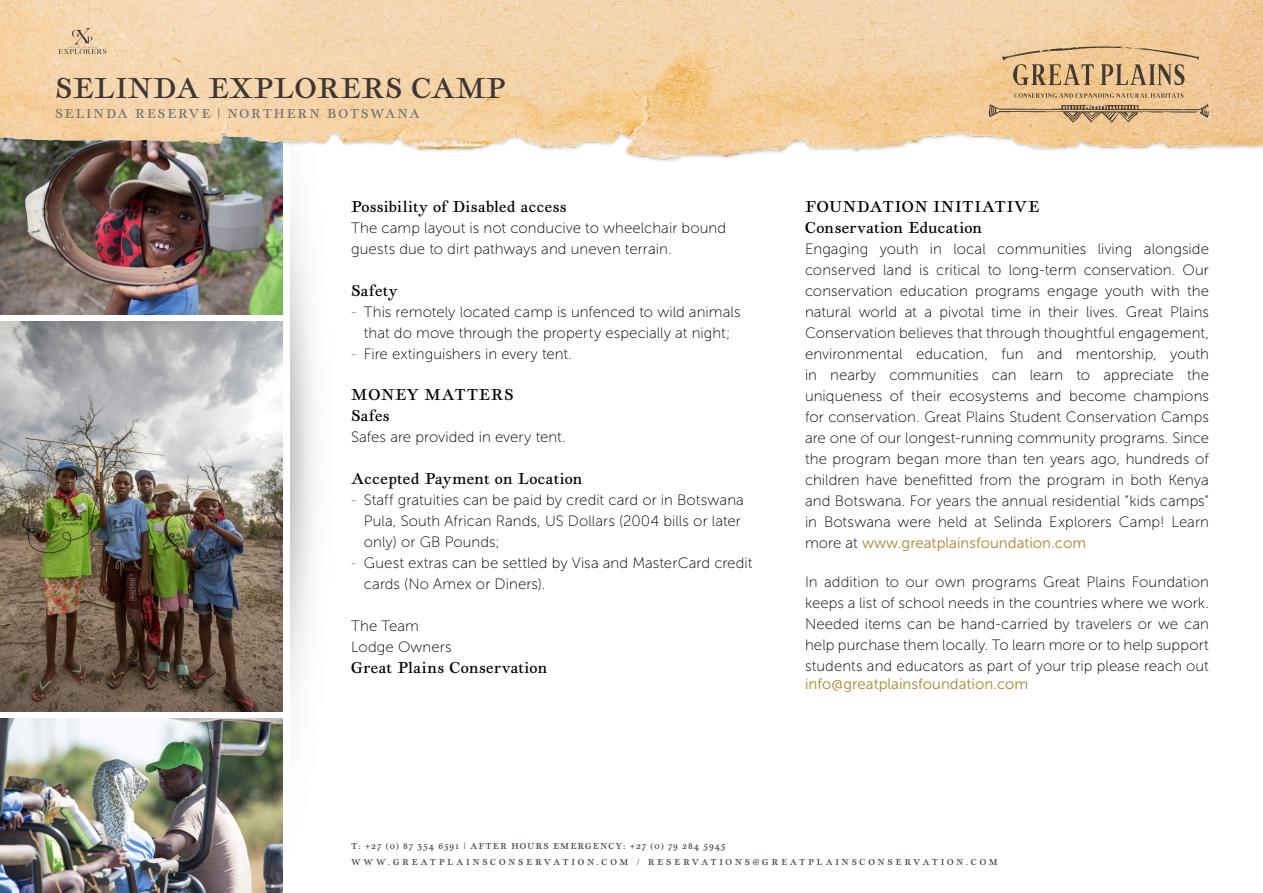
<style>
.page{position:relative;width:1263px;height:893px;background:#fff}
.page>*{position:absolute;margin:0;border:0;box-sizing:border-box;transform-origin:0 0}
.t1{font:30px "Geographica";letter-spacing:.02em;color:#3d3636}
.t2{font:16.5px/21px "Geographica";letter-spacing:.02em;color:#000}
.t3{font:16.5px/21px "Geographica";letter-spacing:.04em;color:#000}
.t4{font:15px/21px "Museo Sans 100";letter-spacing:.005em;color:#000}
.t5{font:15px "Museo Sans 300";color:#ae852d}
.t6{font:13.5px "Geographica";letter-spacing:.12em;color:#737471}
.t7{font:9px/16.5px "Geographica";letter-spacing:.3em;color:#413b33}
.s1{color:#737471}
.s2{font-family:"Museo Sans 100";color:#000}
</style>
<div class="page">
<img style="left:0;top:175px;width:283px;height:140px">
<img style="left:0;top:718px;width:283px;height:175px">
<img style="left:0;top:322px;width:283px;height:390px">
<img style="left:0;top:0;width:1263px;height:175px">
<svg style="left:59px;top:28px;width:47px;height:26px"></svg>
<svg style="left:1014px;top:93px;width:169px;height:5px"></svg>
<svg style="left:989px;top:104px;width:220px;height:19px;background:#ccab80"></svg>
<svg style="left:1002px;top:46px;width:197px;height:39px;background:#d0af83"></svg>
<h1 class="t1" style="left:55px;top:70px;width:452px">SELINDA EXPLORERS CAMP</h1>
<p class="t6" style="left:55px;top:105px;width:366px">SELINDA RESERVE | NORTHERN BOTSWANA</p>
<p class="t2" style="left:351px;top:196px;width:217px">Possibility of Disabled access</p>
<p class="t4" style="left:351px;top:217px;width:377px">The camp layout is not conducive to wheelchair bound guests due to dirt pathways and uneven terrain.</p>
<p class="t2" style="left:351px;top:280px;width:48px">Safety</p>
<p class="t4" style="left:351px;top:301px;width:391px;text-align:center"><span class="s1">-</span> This remotely located camp is unfenced to wild animals that do move through the property especially at night;</p>
<p class="t4" style="left:351px;top:343px;width:222px"><span class="s1">-</span> Fire extinguishers in every tent.</p>
<p class="t3" style="left:351px;top:383px;width:164px">MONEY MATTERS<br>Safes</p>
<p class="t4" style="left:351px;top:426px;width:216px">Safes are provided in every tent.</p>
<p class="t2" style="left:351px;top:467px;width:233px">Accepted Payment on Location</p>
<p class="t4" style="left:364px;top:489px;width:381px;text-indent:-13px"><span class="s1">-</span> Staff gratuities can be paid by credit card or in Botswana<br>Pula, South African Rands, US Dollars (2004 bills or later only) or GB Pounds;</p>
<p class="t4" style="left:364px;top:552px;width:390px;text-indent:-13px"><span class="s1">-</span> Guest extras can be settled by Visa and MasterCard credit cards (No Amex or Diners).</p>
<p class="t4" style="left:351px;top:615px;width:102px">The Team<br>Lodge Owners</p>
<p class="t2" style="left:351px;top:656px;width:198px">Great Plains Conservation</p>
<p class="t2" style="left:805px;top:196px;width:236px">FOUNDATION INITIATIVE<br>Conservation Education</p>
<p class="t4" style="left:805px;top:238px;width:405px;text-align:justify">Engaging youth in local communities living alongside conserved land is critical to long-term conservation. Our conservation education programs engage youth with the natural world at a pivotal time in their lives. Great Plains Conservation believes that through thoughtful engagement, environmental education, fun and mentorship, youth in nearby communities can learn to appreciate the uniqueness of their ecosystems and become champions for conservation. Great Plains Student Conservation Camps are one of our longest-running community programs. Since the program began more than ten years ago, hundreds of children have benefitted from the program in both Kenya and Botswana. For years the annual residential “kids camps” in Botswana were held at Selinda Explorers Camp! Learn</p>
<p class="t5" style="left:805px;top:535px;width:283px"><span class="s2">more at</span> www.greatplainsfoundation.com</p>
<p class="t4" style="left:805px;top:571px;width:405px;text-align:justify">In addition to our own programs Great Plains Foundation keeps a list of school needs in the countries where we work.<br>Needed items can be hand-carried by travelers or we can help purchase them locally. To learn more or to help support students and educators as part of your trip please reach out</p>
<p class="t5" style="left:805px;top:676px;width:225px">info@greatplainsfoundation.com</p>
<p class="t7" style="left:351px;top:837px;width:648px">T: +27 (0) 87 354 6591 | AFTER HOURS EMERGENCY: +27 (0) 79 284 5945<br>WWW.GREATPLAINSCONSERVATION.COM / RESERVATIONS@GREATPLAINSCONSERVATION.COM</p>
</div>
